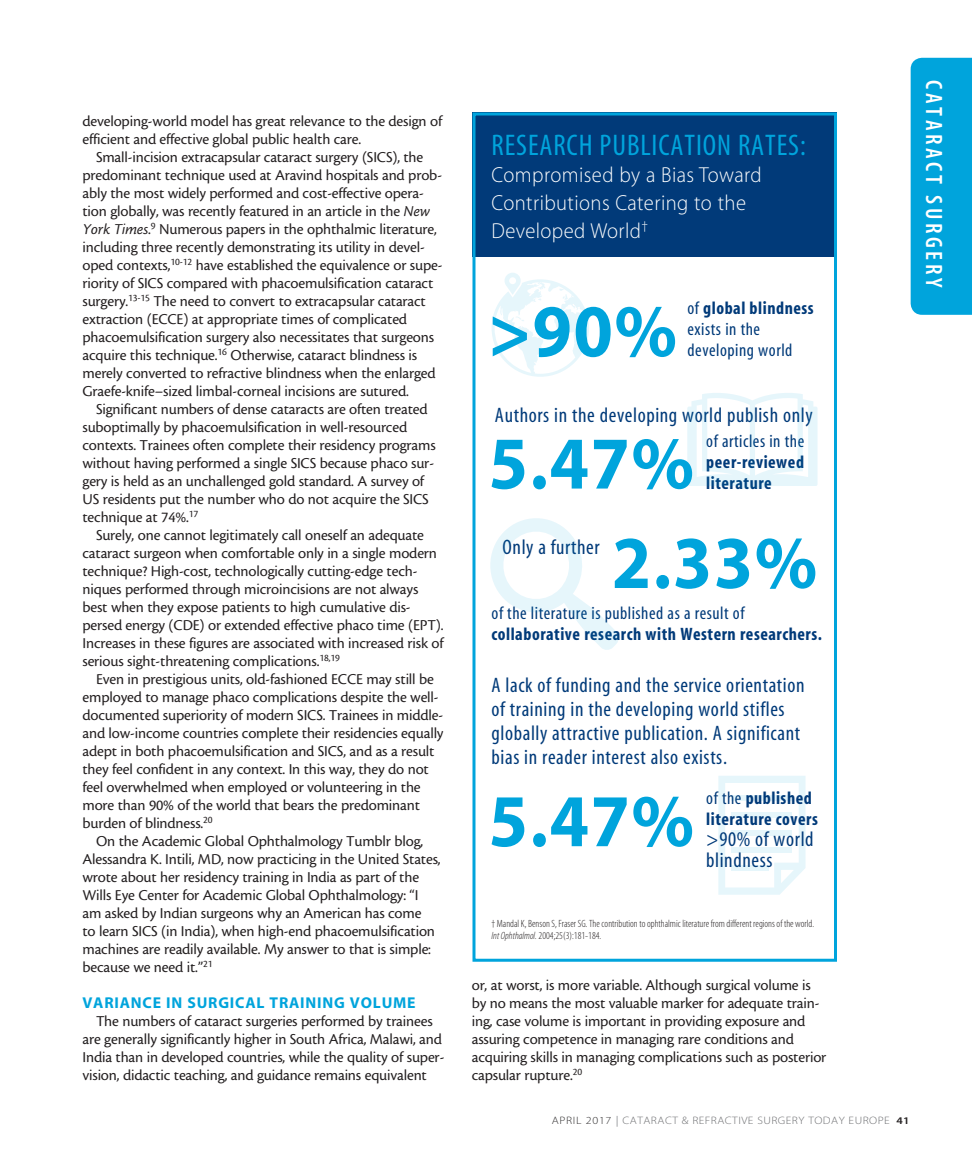
<style>
.page{position:relative;width:972px;height:1161px;background:#fff}
.page>*{position:absolute;margin:0;border:0;box-sizing:border-box;transform-origin:0 0}
.pullquote{font:75px "Myriad MM 700 600";letter-spacing:.02em;color:#00a4dc;scale:.95 1}
.sidebar_h1{font:30px "Myriad MM 400 300";letter-spacing:.03em;color:#00a4dc}
.t1{font:23.7px "Myriad MM 565 300";letter-spacing:.15em;color:#fff}
.pullquote-2{font:21.75px/27.8px "Myriad MM 215 600";letter-spacing:.02em;color:#fff;scale:.95 1}
.sidebar_h1-2{font:21px/24px "Myriad MM 400 300";letter-spacing:.03em;color:#013a79}
.sidebar_h1-3{font:18px/21px "Myriad MM 700 300";letter-spacing:.03em;color:#013a79;text-align:justify}
.sidebar_h1-4{font:18px/21px "Myriad MM 400 300";letter-spacing:.03em;color:#013a79}
.body{font:15.75px/18px "Cronos MM 408 10";letter-spacing:-.01em;color:#231f20}
.subhead{font:15.75px "Myriad MM 700 600";letter-spacing:.05em;color:#00a4dc}
.t2{font:10.8px "Myriad MM 215 600";letter-spacing:.04em;color:#6c6d70;scale:1.11 1}
.footnote{font:10.5px/12px "Myriad MM 215 300";color:#231f20}
.s1{font-family:"Cronos MM It 408 10"}
.s2{font-family:"Myriad MM 700 300"}
.s3{font-family:"Myriad MM 400 300"}
.s4{font-family:"Myriad MM It 215 300"}
.s5{color:#312f30}
.s6{font-family:"Myriad MM 400 600";color:#939598}
.s7{font-family:"Myriad MM 565 600";font-size:10.2px;color:#231f20}
</style>
<div class="page">
<div style="left:911px;top:58px;width:61px;height:257px;background:#00a4dc"></div>
<svg style="left:718px;top:776px;width:88px;height:119px"></svg>
<div style="left:732px;top:847px;width:60px;height:6px;background:#e6f6fb"></div>
<div style="left:732px;top:830px;width:60px;height:6px;background:#e6f6fb"></div>
<div style="left:732px;top:812px;width:60px;height:6px;background:#e6f6fb"></div>
<div style="left:732px;top:795px;width:60px;height:6px;background:#e6f6fb"></div>
<div style="left:732px;top:865px;width:37px;height:6px;background:#e6f6fb"></div>
<div style="left:472px;top:112px;width:365px;height:145px;background:#013a79"></div>
<div style="left:472px;top:112px;width:365px;height:850px;border:3px solid #00a4dc"></div>
<svg style="left:492px;top:273px;width:97px;height:104px"></svg>
<svg style="left:687px;top:393px;width:131px;height:96px"></svg>
<svg style="left:490px;top:518px;width:129px;height:132px"></svg>
<p class="body" style="left:82px;top:112px;width:361px">developing-world model has great relevance to the design of efficient and effective global public health care.</p>
<p class="body" style="left:82px;top:148px;width:362px;text-indent:14px">Small-incision extracapsular cataract surgery (SICS), the predominant technique used at Aravind hospitals and prob&shy;ably the most widely performed and cost-effective opera&shy;tion globally, was recently featured in an article in the <span class="s1">New York Times</span>.<sup>9</sup> Numerous papers in the ophthalmic literature, including three recently demonstrating its utility in devel&shy;oped contexts,<sup>10-12</sup> have established the equivalence or supe&shy;riority of SICS compared with phacoemulsification cataract surgery.<sup>13-15</sup> The need to convert to extracapsular cataract extraction (ECCE) at appropriate times of complicated phacoemulsification surgery also necessitates that surgeons acquire this technique.<sup>16</sup> Otherwise, cataract blindness is merely converted to refractive blindness when the enlarged Graefe-knife–sized limbal-corneal incisions are sutured.</p>
<p class="body" style="left:82px;top:400px;width:355px;text-indent:14px">Significant numbers of dense cataracts are often treated suboptimally by phacoemulsification in well-resourced contexts. Trainees often complete their residency programs without having performed a single SICS because phaco sur&shy;gery is held as an unchallenged gold standard. A survey of US residents put the number who do not acquire the SICS technique at 74%.<sup>17</sup></p>
<p class="body" style="left:82px;top:526px;width:363px;text-indent:14px">Surely, one cannot legitimately call oneself an adequate cataract surgeon when comfortable only in a single modern technique? High-cost, technologically cutting-edge tech&shy;niques performed through microincisions are not always best when they expose patients to high cumulative dis&shy;persed energy (CDE) or extended effective phaco time (EPT).<br>Increases in these figures are associated with increased risk of serious sight-threatening complications.<sup>18,19</sup></p>
<p class="body" style="left:82px;top:670px;width:363px;text-indent:14px">Even in prestigious units, old-fashioned ECCE may still be employed to manage phaco complications despite the well&shy;documented superiority of modern SICS. Trainees in middle&shy;and low-income countries complete their residencies equally adept in both phacoemulsification and SICS, and as a result they feel confident in any context. In this way, they do not feel overwhelmed when employed or volunteering in the more than 90% of the world that bears the predominant burden of blindness.<sup>20</sup></p>
<p class="body" style="left:82px;top:832px;width:360px;text-indent:14px">On the Academic Global Ophthalmology Tumblr blog, Alessandra K. Intili, MD, now practicing in the United States, wrote about her residency training in India as part of the Wills Eye Center for Academic Global Ophthalmology: “I am asked by Indian surgeons why an American has come<br>to learn SICS (in India), when high-end phacoemulsification machines are readily available. My answer to that is simple: because we need it.”<sup>21</sup></p>
<p class="subhead" style="left:82px;top:995px;width:335px">VARIANCE IN SURGICAL TRAINING VOLUME</p>
<p class="body" style="left:82px;top:1012px;width:363px;text-indent:14px">The numbers of cataract surgeries performed by trainees are generally significantly higher in South Africa, Malawi, and India than in developed countries, while the quality of super&shy;vision, didactic teaching, and guidance remains equivalent</p>
<p class="sidebar_h1" style="left:492px;top:130px;width:316px">RESEARCH PUBLICATION RATES:</p>
<p class="pullquote-2" style="left:492px;top:162px;width:286px">Compromised by a Bias Toward<br>Contributions Catering to the<br>Developed World<sup>†</sup></p>
<p class="pullquote" style="left:489px;top:295px;width:200px">&gt;90%</p>
<p class="sidebar_h1-4" style="left:688px;top:299px;width:128px">of <span class="s2">global blindness </span>exists in the developing world</p>
<p class="sidebar_h1-2" style="left:495px;top:404px;width:319px">Authors in the developing world publish only</p>
<p class="pullquote" style="left:489px;top:427px;width:218px">5.47%</p>
<p class="sidebar_h1-3" style="left:706px;top:431px;width:99px"><span class="s3">of articles in the </span>peer-reviewed literature</p>
<p class="pullquote" style="left:612px;top:527px;width:218px">2.33%</p>
<p class="sidebar_h1-3" style="left:492px;top:624px;width:332px">collaborative research with Western researchers.</p>
<p class="sidebar_h1-2" style="left:503px;top:536px;width:99px">Only a further</p>
<p class="sidebar_h1-4" style="left:492px;top:603px;width:254px">of the literature is published as a result of</p>
<p class="sidebar_h1-2" style="left:492px;top:674px;width:315px">A lack of funding and the service orientation of training in the developing world stifles globally attractive publication. A significant bias in reader interest also exists.</p>
<p class="pullquote" style="left:489px;top:785px;width:218px">5.47%</p>
<p class="sidebar_h1-3" style="left:706px;top:789px;width:113px"><span class="s3">of the</span> published literature covers</p>
<p class="sidebar_h1-2" style="left:706px;top:830px;width:109px;line-height:21px">&gt;90% of world blindness</p>
<h3 class="t1" style="left:946px;top:80px;width:208px;rotate:90deg">CATARACT SURGERY</h3>
<p class="footnote" style="left:492px;top:918px;width:324px">† Mandal K, Benson S, Fraser SG. The contribution to ophthalmic literature from different regions of the world.<br><span class="s4">Int Ophthalmol.</span> 2004;25(3):181-184.</p>
<p class="body" style="left:472px;top:976px;width:356px">or, at worst, is more variable. Although surgical volume is by no means the most valuable marker for adequate train&shy;ing, case volume is important in providing exposure and assuring competence in managing rare conditions and acquiring skills in managing complications such as posterior capsular rupture.<sup>20</sup></p>
<p class="t2" style="left:552px;top:1115px;width:324px"><span class="s5">APRIL 2017</span> <span class="s6">|</span> CATARACT &amp; REFRACTIVE SURGERY TODAY EUROPE <span class="s7">41</span></p>
</div>
